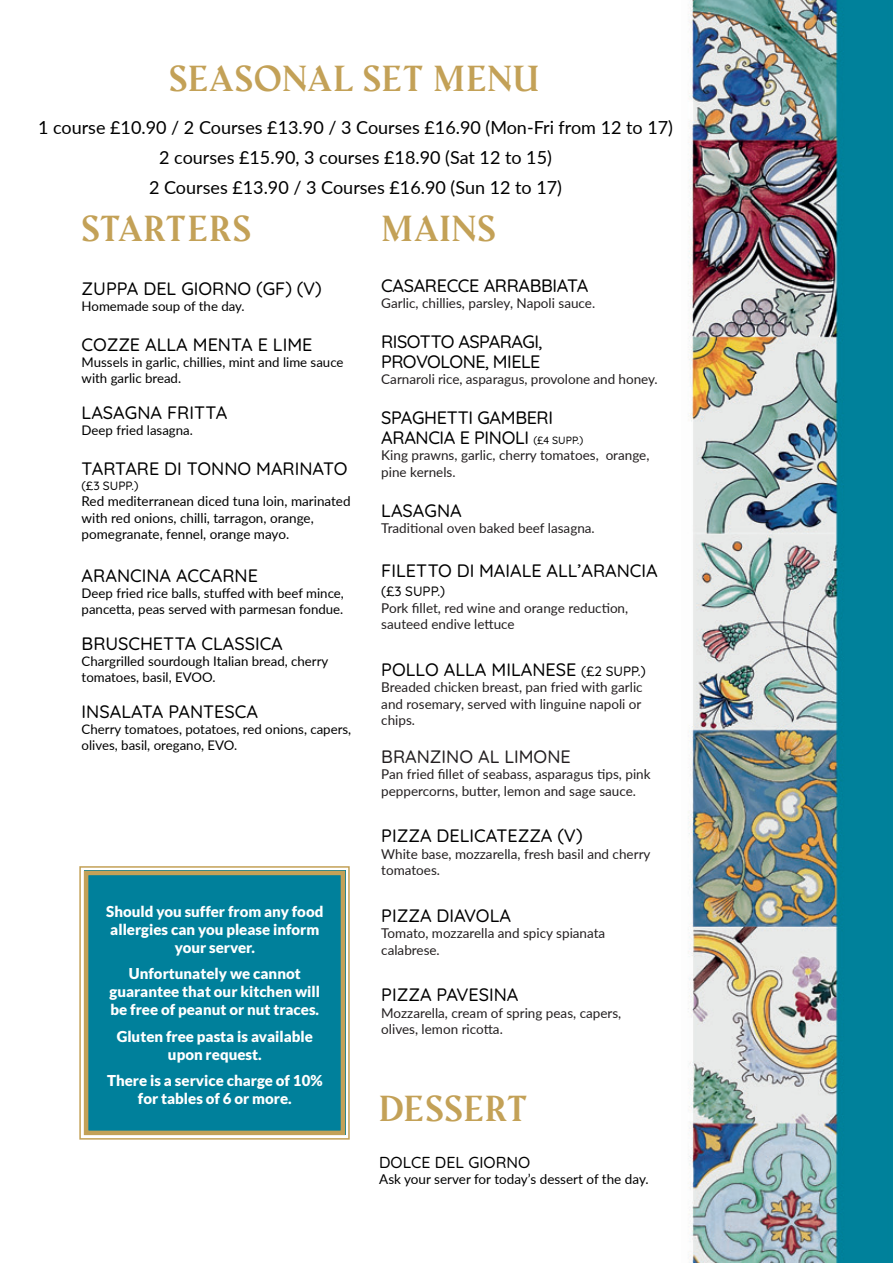
<style>
.page{position:relative;width:893px;height:1263px;background:#fff}
.page>*{position:absolute;margin:0;border:0;box-sizing:border-box;transform-origin:0 0}
.t1{font:700 33px "Amagro";letter-spacing:.02em;color:#c3a157}
.t2{font:500 18px "Quicksand";color:#000}
.t3{font:18px "Lato";color:#000}
.t4{font:500 18px/19.5px "Quicksand";letter-spacing:-.02em;color:#000}
.t5{font:500 18px/19.5px "Quicksand";letter-spacing:-.03em;color:#000}
.t6{font:500 18px "Quicksand";color:#231f20}
.t7{font:500 15.9px "Quicksand";color:#000}
.t8{font:900 15px/18px "Lato";color:#fff;text-align:center}
.t9{font:13.5px/16.5px "Lato";color:#231f20}
.t10{font:13.5px/16.5px "Lato";color:#000}
.t11{font:500 13.5px "Quicksand";color:#000}
.t12{font:13.2px/15.9px "Lato";color:#000}
.t13{font:500 12px "Quicksand";color:#000}
.s1{font-size:10.5px}
.s2{font-size:13.5px}
</style>
<div class="page">
<img style="left:688px;top:0;width:205px;height:1263px">
<svg style="left:79px;top:866px;width:271px;height:274px;background:#10869d"></svg>
<div style="left:84px;top:871px;width:261px;height:264px;border:4px solid #c3a157"></div>
<p class="t1" style="left:169px;top:58px;width:372px">SEASONAL SET MENU</p>
<p class="t3" style="left:38px;top:115px;width:637px">1 course £10.90 / 2 Courses £13.90 / 3 Courses £16.90 (Mon-Fri from 12 to 17)</p>
<p class="t3" style="left:159px;top:145px;width:394px">2 courses £15.90, 3 courses £18.90 (Sat 12 to 15)</p>
<p class="t3" style="left:149px;top:175px;width:414px">2 Courses £13.90 / 3 Courses £16.90 (Sun 12 to 17)</p>
<p class="t1" style="left:82px;top:208px;width:171px">STARTERS</p>
<p class="t2" style="left:82px;top:274px;width:242px">ZUPPA DEL GIORNO (GF) (V)</p>
<p class="t12" style="left:82px;top:297px;width:165px">Homemade soup of the day.</p>
<p class="t2" style="left:82px;top:330px;width:232px">COZZE ALLA MENTA E LIME</p>
<p class="t12" style="left:82px;top:354px;width:263px">Mussels in garlic, chillies, mint and lime sauce with garlic bread.</p>
<p class="t2" style="left:82px;top:398px;width:147px">LASAGNA FRITTA</p>
<p class="t12" style="left:82px;top:421px;width:113px">Deep fried lasagna.</p>
<p class="t2" style="left:82px;top:454px;width:268px">TARTARE DI TONNO MARINATO</p>
<p class="t13" style="left:82px;top:476px;width:58px">(£3 SUPP.)</p>
<p class="t10" style="left:82px;top:492px;width:270px">Red mediterranean diced tuna loin, marinated with red onions, chilli, tarragon, orange, pomegranate, fennel, orange mayo.</p>
<p class="t2" style="left:82px;top:561px;width:178px">ARANCINA ACCARNE</p>
<p class="t12" style="left:82px;top:585px;width:264px">Deep fried rice balls, stuffed with beef mince, pancetta, peas served with parmesan fondue.</p>
<p class="t2" style="left:82px;top:629px;width:203px">BRUSCHETTA CLASSICA</p>
<p class="t12" style="left:82px;top:653px;width:248px">Chargrilled sourdough Italian bread, cherry tomatoes, basil, EVOO.</p>
<p class="t2" style="left:82px;top:697px;width:178px">INSALATA PANTESCA</p>
<p class="t12" style="left:82px;top:720px;width:271px">Cherry tomatoes, potatoes, red onions, capers, olives, basil, oregano, EVO.</p>
<p class="t8" style="left:106px;top:902px;width:219px">Should you suffer from any food allergies can you please inform your server.</p>
<p class="t8" style="left:110px;top:964px;width:212px">Unfortunately we cannot guarantee that our kitchen will be free of peanut or nut traces.</p>
<p class="t8" style="left:117px;top:1027px;width:198px">Gluten free pasta is available upon request.</p>
<p class="t8" style="left:107px;top:1071px;width:217px">There is a service charge of 10% for tables of 6 or more.</p>
<p class="t1" style="left:381px;top:208px;width:116px">MAINS</p>
<p class="t4" style="left:381px;top:274px;width:209px">CASARECCE ARRABBIATA</p>
<p class="t9" style="left:381px;top:294px;width:215px">Garlic, chillies, parsley, Napoli sauce.</p>
<p class="t5" style="left:381px;top:330px;width:163px">RISOTTO ASPARAGI,<br>PROVOLONE, MIELE</p>
<p class="t9" style="left:381px;top:371px;width:278px">Carnaroli rice, asparagus, provolone and honey.</p>
<p class="t4" style="left:381px;top:406px;width:203px">SPAGHETTI GAMBERI<br>ARANCIA E PINOLI <span class="s1">(£4 SUPP.)</span></p>
<p class="t9" style="left:381px;top:446px;width:270px">King prawns, garlic, cherry tomatoes, orange, pine kernels.</p>
<p class="t2" style="left:381px;top:496px;width:82px">LASAGNA</p>
<p class="t9" style="left:381px;top:520px;width:215px">Traditional oven baked beef lasagna.</p>
<p class="t2" style="left:381px;top:556px;width:278px">FILETTO DI MAIALE ALL’ARANCIA</p>
<p class="t11" style="left:381px;top:581px;width:65px">(£3 SUPP.)</p>
<p class="t9" style="left:381px;top:599px;width:248px">Pork fillet, red wine and orange reduction, sauteed endive lettuce</p>
<p class="t2" style="left:381px;top:655px;width:266px">POLLO ALLA MILANESE <span class="s2">(£2 SUPP.)</span></p>
<p class="t9" style="left:381px;top:679px;width:263px;text-align:justify">Breaded chicken breast, pan fried with garlic and rosemary, served with linguine napoli or chips.</p>
<p class="t6" style="left:381px;top:742px;width:191px">BRANZINO AL LIMONE</p>
<p class="t9" style="left:381px;top:766px;width:271px">Pan fried fillet of seabass, asparagus tips, pink peppercorns, butter, lemon and sage sauce.</p>
<p class="t2" style="left:381px;top:822px;width:203px">PIZZA DELICATEZZA (V)</p>
<p class="t9" style="left:381px;top:845px;width:271px">White base, mozzarella, fresh basil and cherry tomatoes.</p>
<p class="t2" style="left:381px;top:901px;width:131px">PIZZA DIAVOLA</p>
<p class="t9" style="left:381px;top:925px;width:226px">Tomato, mozzarella and spicy spianata calabrese.</p>
<p class="t2" style="left:381px;top:981px;width:139px">PIZZA PAVESINA</p>
<p class="t9" style="left:381px;top:1004px;width:242px">Mozzarella, cream of spring peas, capers, olives, lemon ricotta.</p>
<p class="t1" style="left:379px;top:1088px;width:150px">DESSERT</p>
<p class="t7" style="left:379px;top:1149px;width:153px">DOLCE DEL GIORNO</p>
<p class="t10" style="left:379px;top:1170px;width:271px">Ask your server for today’s dessert of the day.</p>
</div>
